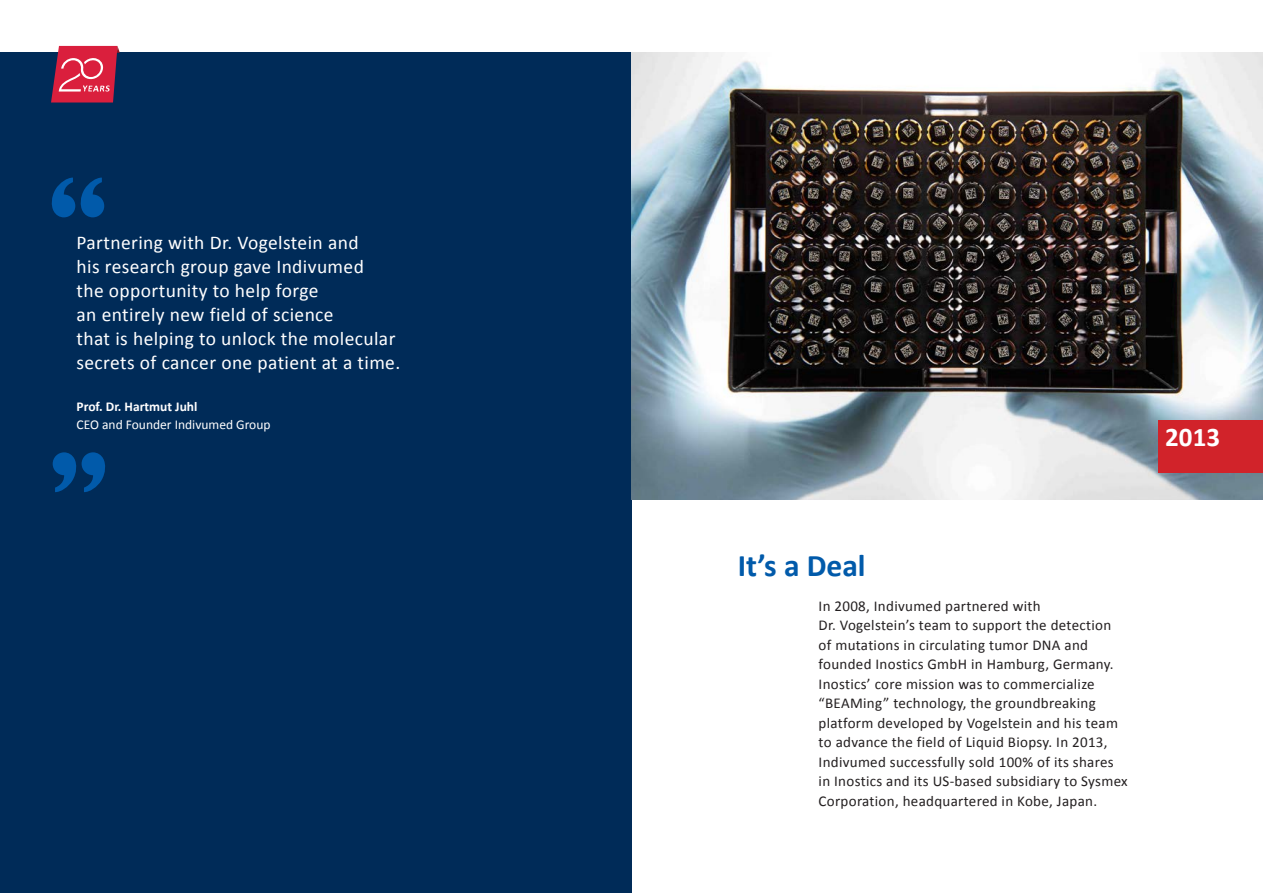
<style>
.page{position:relative;width:1263px;height:893px;background:#fff}
.page>*{position:absolute;margin:0;border:0;box-sizing:border-box;transform-origin:0 0}
.t1{font:700 31.5px "Calibri";color:#015aaa}
.t2{font:700 27px "Calibri";color:#fff}
.t3{font:19.5px/24px "Calibri";letter-spacing:.02em;color:#fff}
.t4{font:15px/19.5px "Calibri";letter-spacing:.02em;color:#231f20}
.t5{font:13.5px "Calibri";color:#fff}
.t6{font:700 13.5px "Calibri";color:#fff}
</style>
<div class="page">
<div style="left:0;top:53px;width:631px;height:840px;background:#002b58"></div>
<img style="left:631px;top:53px;width:632px;height:447px">
<svg style="left:53px;top:452px;width:52px;height:40px"></svg>
<svg style="left:51px;top:177px;width:53px;height:40px"></svg>
<svg style="left:51px;top:46px;width:69px;height:57px;background:#c33754"></svg>
<div style="left:1159px;top:420px;width:104px;height:53px;background:#d1232a"></div>
<h3 class="t3" style="left:77px;top:231px;width:325px">Partnering with Dr. Vogelstein and<br>his research group gave Indivumed<br>the opportunity to help forge<br>an entirely new field of science<br>that is helping to unlock the molecular secrets of cancer one patient at a time.</h3>
<p class="t6" style="left:77px;top:398px;width:122px">Prof. Dr. Hartmut Juhl</p>
<p class="t5" style="left:77px;top:416px;width:195px">CEO and Founder Indivumed Group</p>
<h2 class="t2" style="left:1165px;top:419px;width:56px">2013</h2>
<h1 class="t1" style="left:738px;top:546px;width:129px">It’s a Deal</h1>
<p class="t4" style="left:819px;top:596px;width:311px">In 2008, Indivumed partnered with<br>Dr. Vogelstein’s team to support the detection of mutations in circulating tumor DNA and founded Inostics GmbH in Hamburg, Germany.<br>Inostics’ core mission was to commercialize “BEAMing” technology, the groundbreaking platform developed by Vogelstein and his team to advance the field of Liquid Biopsy. In 2013, Indivumed successfully sold 100% of its shares in Inostics and its US-based subsidiary to Sysmex Corporation, headquartered in Kobe, Japan.</p>
</div>
